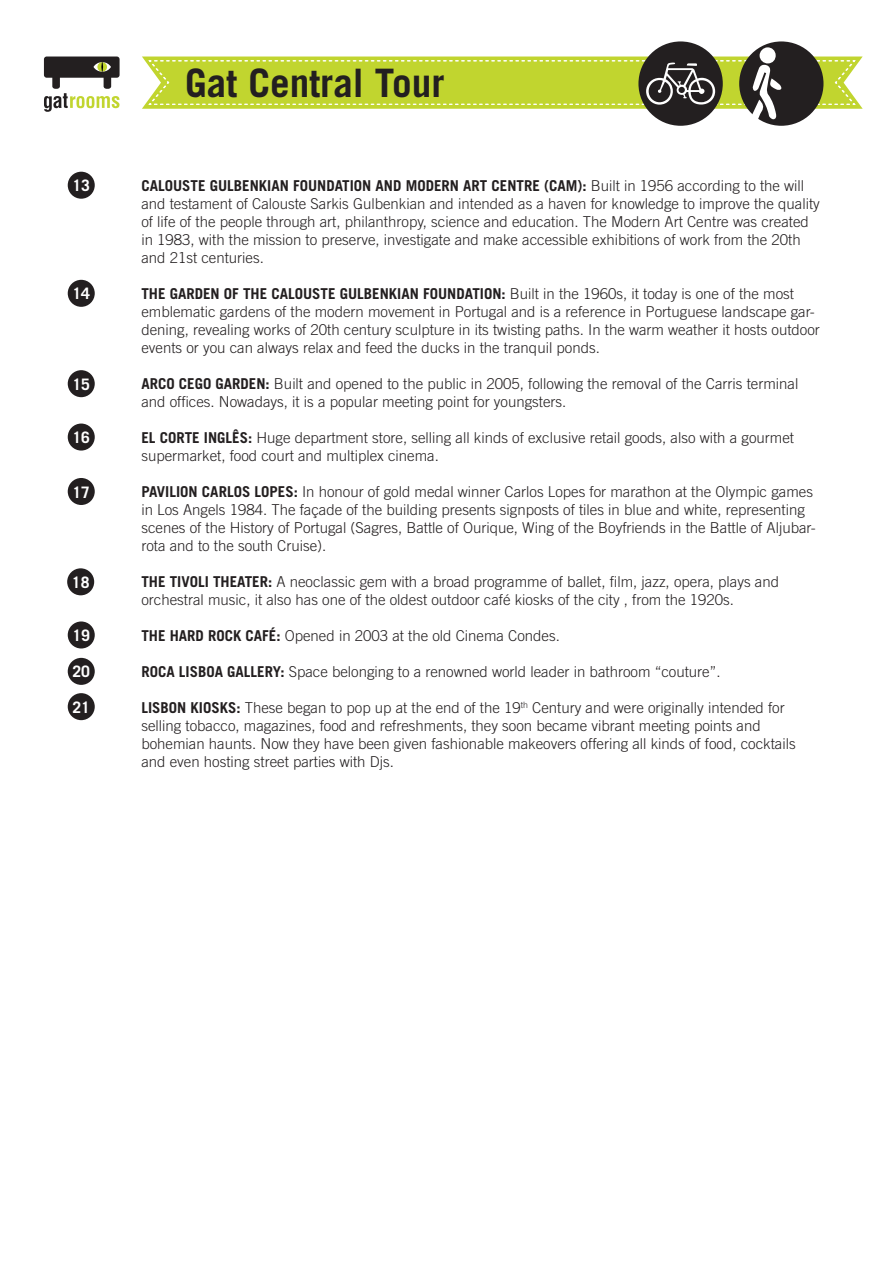
<style>
.page{position:relative;width:893px;height:1263px;background:#fff}
.page>*{position:absolute;margin:0;border:0;box-sizing:border-box;transform-origin:0 0}
.t1{font:700 39.3px "Trade Gothic";color:#231f20}
.t2{font:700 15.9px "Trade Gothic";color:#fff}
.t3{font:300 15px/18px "Trade Gothic";color:#231f20}
.s1{font-weight:700}
</style>
<div class="page">
<svg style="left:44px;top:57px;width:76px;height:55px"></svg>
<div style="left:638px;top:41px;width:85px;height:85px;background:#231f20;border-radius:50%"></div>
<div style="left:739px;top:41px;width:84px;height:85px;background:#231f20;border-radius:50%"></div>
<div style="left:759px;top:47px;width:17px;height:17px;background:#fff;border-radius:50%"></div>
<svg style="left:142px;top:57px;width:721px;height:65px"></svg>
<div style="left:68px;top:280px;width:27px;height:27px;background:#231f20;border-radius:50%"></div>
<div style="left:68px;top:172px;width:27px;height:27px;background:#231f20;border-radius:50%"></div>
<div style="left:68px;top:370px;width:27px;height:27px;background:#231f20;border-radius:50%"></div>
<div style="left:68px;top:423px;width:27px;height:28px;background:#231f20;border-radius:50%"></div>
<div style="left:68px;top:478px;width:27px;height:27px;background:#231f20;border-radius:50%"></div>
<div style="left:67px;top:568px;width:27px;height:27px;background:#231f20;border-radius:50%"></div>
<div style="left:68px;top:621px;width:27px;height:27px;background:#231f20;border-radius:50%"></div>
<div style="left:68px;top:658px;width:27px;height:27px;background:#231f20;border-radius:50%"></div>
<div style="left:68px;top:693px;width:27px;height:27px;background:#231f20;border-radius:50%"></div>
<p class="t2" style="left:72px;top:176px;width:19px">13</p>
<p class="t2" style="left:72px;top:284px;width:19px">14</p>
<p class="t2" style="left:72px;top:374px;width:19px">15</p>
<p class="t2" style="left:72px;top:428px;width:19px">16</p>
<p class="t2" style="left:72px;top:482px;width:19px">17</p>
<p class="t2" style="left:72px;top:572px;width:19px">18</p>
<p class="t2" style="left:72px;top:626px;width:19px">19</p>
<p class="t2" style="left:72px;top:662px;width:19px">20</p>
<p class="t2" style="left:72px;top:697px;width:19px">21</p>
<h1 class="t1" style="left:185px;top:59px;width:261px">Gat Central Tour</h1>
<p class="t3" style="left:141px;top:176px;width:680px"><span class="s1">CALOUSTE GULBENKIAN FOU NDATION AND MODERN ART CENTRE (CAM):</span> Built in 1956 according to the will and testament of Calouste Sarkis Gulbenkian and intended as a haven for knowledge to improve the quality of life of the people through art, philanthropy, science and education. The Modern Art Centre was created in 1983, with the mission to preserve, investigate and make accessible exhibitions of work from the 20th and 21st centuries.</p>
<p class="t3" style="left:141px;top:284px;width:680px"><span class="s1">THE GARDEN OF THE CALOUSTE GULBENKIAN FOU NDATION:</span> Built in the 1960s, it today is one of the most emblematic gardens of the modern movement in Portugal and is a reference in Portuguese landscape gar&shy;dening, revealing works of 20th century sculpture in its twisting paths. In the warm weather it hosts outdoor events or you can always relax and feed the ducks in the tranquil ponds.</p>
<p class="t3" style="left:141px;top:374px;width:658px"><span class="s1">ARCO CEGO GARDEN:</span> Built and opened to the public in 2005, following the removal of the Carris terminal and offices. Nowadays, it is a popular meeting point for youngsters.</p>
<p class="t3" style="left:141px;top:428px;width:654px"><span class="s1">EL CORTE INGLÊS:</span> Huge department store, selling all kinds of exclusive retail goods, also with a gourmet supermarket, food court and multiplex cinema.</p>
<p class="t3" style="left:141px;top:482px;width:676px"><span class="s1">PAVILION CARLOS LOPES:</span> In honour of gold medal winner Carlos Lopes for marathon at the Olympic games in Los Angels 1984. The façade of the building presents signposts of tiles in blue and white, representing scenes of the History of Portugal (Sagres, Battle of Ourique, Wing of the Boyfriends in the Battle of Aljubar&shy;rota and to the south Cruise).</p>
<p class="t3" style="left:141px;top:572px;width:639px"><span class="s1">THE TIVOLI THEATER:</span> A neoclassic gem with a broad programme of ballet, film, jazz, opera, plays and orchestral music, it also has one of the oldest outdoor café kiosks of the city , from the 1920s.</p>
<p class="t3" style="left:141px;top:626px;width:420px"><span class="s1">THE HARD ROCK CAFÉ:</span> Opened in 2003 at the old Cinema Condes.</p>
<p class="t3" style="left:141px;top:662px;width:581px"><span class="s1">ROCA LISBOA GALLERY:</span> Space belonging to a renowned world leader in bathroom “couture”.</p>
<p class="t3" style="left:141px;top:698px;width:656px"><span class="s1">LISBON KIOSKS:</span> These began to pop up at the end of the 19<sup>th</sup> Century and were originally intended for selling tobacco, magazines, food and refreshments, they soon became vibrant meeting points and bohemian haunts. Now they have been given fashionable makeovers offering all kinds of food, cocktails and even hosting street parties with Djs.</p>
</div>
